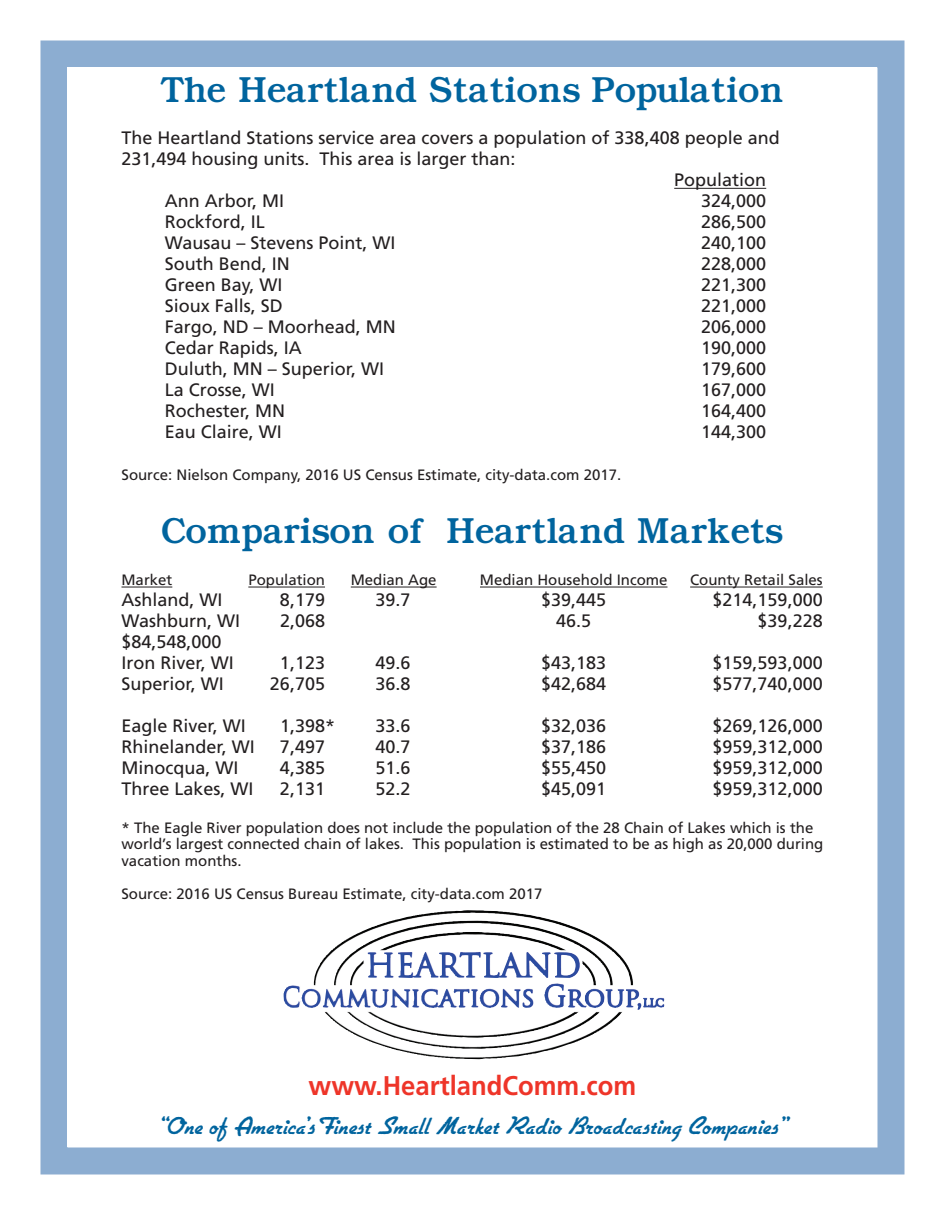
<style>
.page{position:relative;width:945px;height:1215px;background:#fff}
.page>*{position:absolute;margin:0;border:0;box-sizing:border-box;transform-origin:0 0}
.t1{font:36px "Bookman S Si";color:#00649e}
.t2{font:700 27px "Frutiger";color:#ee3529;scale:.95 1}
.t3{font:700 25.5px "Gillies Ant D";color:#00649e}
.t4{font:18px/21px "Frutiger";color:#231f20}
.t5{font:15px/16.5px "Frutiger";color:#231f20}
</style>
<div class="page">
<div style="left:40px;top:40px;width:864px;height:1134px;background:#8cadd1"></div>
<div style="left:68px;top:68px;width:810px;height:1080px;background:#fff"></div>
<img style="left:314px;top:910px;width:319px;height:75px">
<hr style="left:674px;top:188px;width:92px;height:1px;background:#231f20">
<hr style="left:122px;top:587px;width:50px;height:1px;background:#231f20">
<hr style="left:248px;top:587px;width:77px;height:1px;background:#231f20">
<hr style="left:351px;top:587px;width:86px;height:1px;background:#231f20">
<hr style="left:480px;top:587px;width:188px;height:1px;background:#231f20">
<hr style="left:690px;top:587px;width:133px;height:1px;background:#231f20">
<h1 class="t1" style="left:161px;top:69px;width:625px">The Heartland Stations Population</h1>
<p class="t4" style="left:122px;top:129px;width:660px">The Heartland Stations service area covers a population of 338,408 people and</p>
<p class="t4" style="left:122px;top:150px;width:396px">231,494 housing units. This area is larger than:</p>
<p class="t4" style="left:674px;top:171px;width:94px">Population</p>
<p class="t4" style="left:165px;top:192px;width:121px">Ann Arbor, MI</p>
<p class="t4" style="left:701px;top:192px;width:67px">324,000</p>
<p class="t4" style="left:165px;top:213px;width:102px">Rockford, IL</p>
<p class="t4" style="left:701px;top:213px;width:67px">286,500</p>
<p class="t4" style="left:165px;top:234px;width:232px">Wausau – Stevens Point, WI</p>
<p class="t4" style="left:701px;top:234px;width:67px">240,100</p>
<p class="t4" style="left:165px;top:255px;width:127px">South Bend, IN</p>
<p class="t4" style="left:701px;top:255px;width:67px">228,000</p>
<p class="t4" style="left:165px;top:276px;width:119px">Green Bay, WI</p>
<p class="t4" style="left:701px;top:276px;width:67px">221,300</p>
<p class="t4" style="left:165px;top:297px;width:120px">Sioux Falls, SD</p>
<p class="t4" style="left:701px;top:297px;width:67px">221,000</p>
<p class="t4" style="left:165px;top:318px;width:233px">Fargo, ND – Moorhead, MN</p>
<p class="t4" style="left:701px;top:318px;width:67px">206,000</p>
<p class="t4" style="left:165px;top:339px;width:139px">Cedar Rapids, IA</p>
<p class="t4" style="left:701px;top:339px;width:67px">190,000</p>
<p class="t4" style="left:165px;top:360px;width:221px">Duluth, MN – Superior, WI</p>
<p class="t4" style="left:701px;top:360px;width:67px">179,600</p>
<p class="t4" style="left:165px;top:381px;width:112px">La Crosse, WI</p>
<p class="t4" style="left:701px;top:381px;width:67px">167,000</p>
<p class="t4" style="left:165px;top:402px;width:122px">Rochester, MN</p>
<p class="t4" style="left:701px;top:402px;width:67px">164,400</p>
<p class="t4" style="left:165px;top:423px;width:119px">Eau Claire, WI</p>
<p class="t4" style="left:701px;top:423px;width:67px">144,300</p>
<p class="t5" style="left:122px;top:468px;width:501px">Source: Nielson Company, 2016 US Census Estimate, city-data.com 2017.</p>
<h1 class="t1" style="left:162px;top:510px;width:622px">Comparison of Heartland Markets</h1>
<p class="t5" style="left:122px;top:573px;width:52px">Market</p>
<p class="t5" style="left:248px;top:573px;width:78px">Population</p>
<p class="t5" style="left:351px;top:573px;width:87px">Median Age</p>
<p class="t5" style="left:480px;top:573px;width:189px">Median Household Income</p>
<p class="t5" style="left:690px;top:573px;width:134px">County Retail Sales</p>
<p class="t4" style="left:122px;top:591px;width:103px">Ashland, WI</p>
<p class="t4" style="left:280px;top:591px;width:47px">8,179</p>
<p class="t4" style="left:376px;top:591px;width:37px">39.7</p>
<p class="t4" style="left:541px;top:591px;width:67px">$39,445</p>
<p class="t4" style="left:713px;top:591px;width:112px">$214,159,000</p>
<p class="t4" style="left:122px;top:612px;width:120px">Washburn, WI</p>
<p class="t4" style="left:280px;top:612px;width:47px">2,068</p>
<p class="t4" style="left:556px;top:612px;width:37px">46.5</p>
<p class="t4" style="left:758px;top:612px;width:67px">$39,228</p>
<p class="t4" style="left:122px;top:633px;width:114px">$84,548,000<br>Iron River, WI</p>
<p class="t4" style="left:280px;top:654px;width:47px">1,123</p>
<p class="t4" style="left:376px;top:654px;width:37px">49.6</p>
<p class="t4" style="left:541px;top:654px;width:67px">$43,183</p>
<p class="t4" style="left:713px;top:654px;width:112px">$159,593,000</p>
<p class="t4" style="left:122px;top:675px;width:104px">Superior, WI</p>
<p class="t4" style="left:270px;top:675px;width:57px">26,705</p>
<p class="t4" style="left:376px;top:675px;width:37px">36.8</p>
<p class="t4" style="left:541px;top:675px;width:67px">$42,684</p>
<p class="t4" style="left:713px;top:675px;width:112px">$577,740,000</p>
<p class="t4" style="left:122px;top:717px;width:126px">Eagle River, WI</p>
<p class="t4" style="left:280px;top:717px;width:57px">1,398*</p>
<p class="t4" style="left:376px;top:717px;width:37px">33.6</p>
<p class="t4" style="left:541px;top:717px;width:67px">$32,036</p>
<p class="t4" style="left:713px;top:717px;width:112px">$269,126,000</p>
<p class="t4" style="left:122px;top:738px;width:135px">Rhinelander, WI</p>
<p class="t4" style="left:280px;top:738px;width:47px">7,497</p>
<p class="t4" style="left:376px;top:738px;width:37px">40.7</p>
<p class="t4" style="left:541px;top:738px;width:67px">$37,186</p>
<p class="t4" style="left:713px;top:738px;width:112px">$959,312,000</p>
<p class="t4" style="left:122px;top:759px;width:118px">Minocqua, WI</p>
<p class="t4" style="left:280px;top:759px;width:47px">4,385</p>
<p class="t4" style="left:376px;top:759px;width:37px">51.6</p>
<p class="t4" style="left:541px;top:759px;width:67px">$55,450</p>
<p class="t4" style="left:713px;top:759px;width:112px">$959,312,000</p>
<p class="t4" style="left:122px;top:780px;width:134px">Three Lakes, WI</p>
<p class="t4" style="left:280px;top:780px;width:47px">2,131</p>
<p class="t4" style="left:376px;top:780px;width:37px">52.2</p>
<p class="t4" style="left:541px;top:780px;width:67px">$45,091</p>
<p class="t4" style="left:713px;top:780px;width:112px">$959,312,000</p>
<p class="t5" style="left:121px;top:821px;width:703px">* The Eagle River population does not include the population of the 28 Chain of Lakes which is the world’s largest connected chain of lakes. This population is estimated to be as high as 20,000 during vacation months.</p>
<p class="t5" style="left:121px;top:887px;width:422px">Source: 2016 US Census Bureau Estimate, city-data.com 2017</p>
<h2 class="t2" style="left:309px;top:1075px;width:347px">www.HeartlandComm.com</h2>
<h3 class="t3" style="left:158px;top:1110px;width:631px">“One of America’s Finest Small Market Radio Broadcasting Companies”</h3>
</div>
